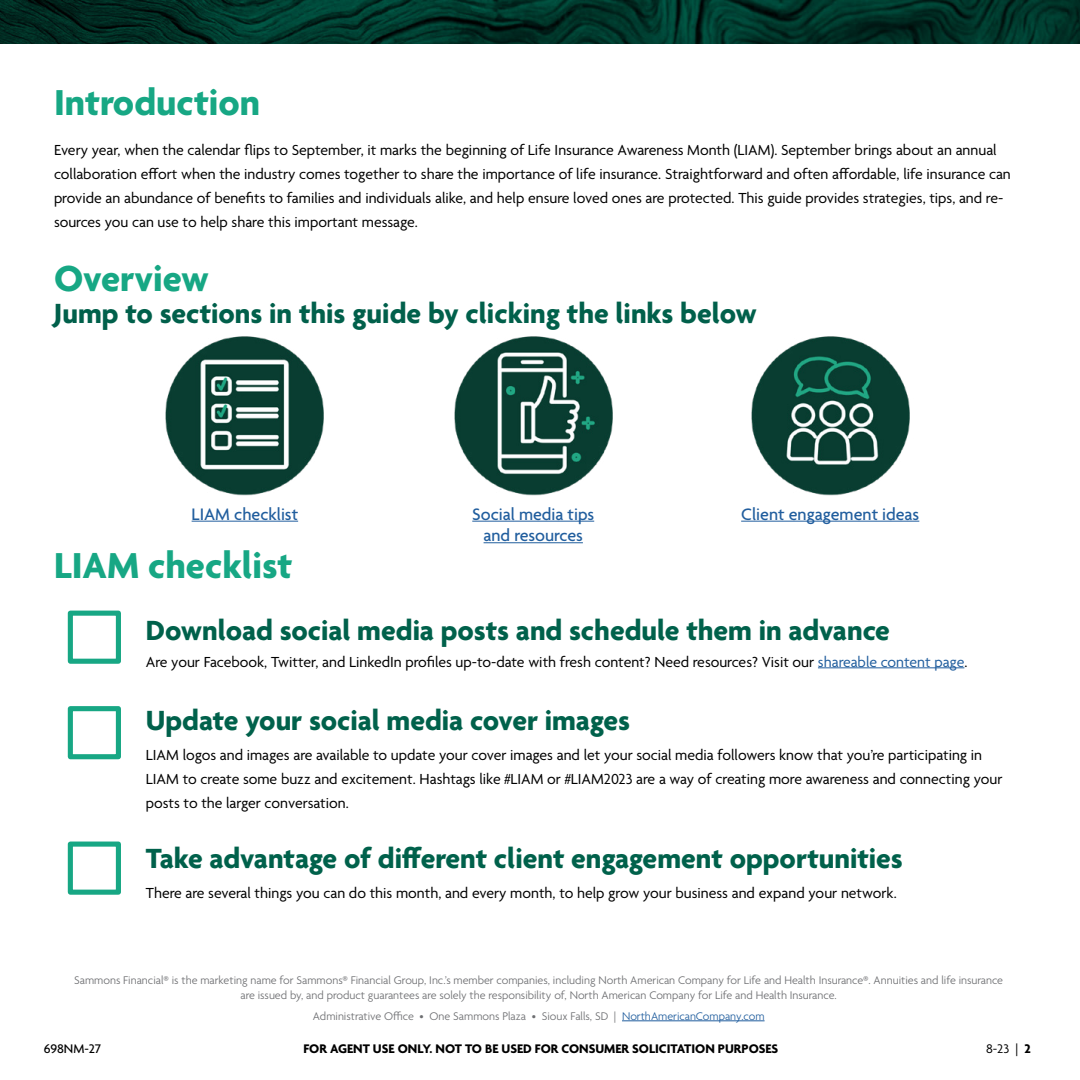
<style>
.page{position:relative;width:1080px;height:1080px;background:#fff}
.page>*{position:absolute;margin:0;border:0;box-sizing:border-box;transform-origin:0 0}
.t1{font:700 39px "Agenda";color:#17a784}
.t2{font:700 30px "Agenda";color:#00614b}
.t3{font:700 30px "Agenda";color:#01604b}
.t4{font:500 18px/21.6px "Agenda";color:#215e9e;text-align:center}
.t5{font:15.75px/24px "Agenda";color:#000}
.t6{font:700 13.5px "Agenda";color:#000}
.t7{font:500 13.5px "Agenda";color:#000}
.t8{font:13.5px "Agenda";color:#000}
.t9{font:300 12px/14.4px "Agenda";color:#6d6e71;text-align:center}
.s1{color:#215e9e}
.s2{font-weight:700}
</style>
<div class="page">
<img style="left:0;top:0;width:1080px;height:43px">
<img style="left:751px;top:336px;width:159px;height:160px">
<img style="left:165px;top:336px;width:159px;height:160px">
<img style="left:454px;top:336px;width:159px;height:160px">
<hr style="left:192px;top:521px;width:106px;height:1px;background:#215e9e">
<hr style="left:472px;top:521px;width:122px;height:1px;background:#215e9e">
<hr style="left:484px;top:543px;width:99px;height:1px;background:#215e9e">
<hr style="left:741px;top:521px;width:178px;height:1px;background:#215e9e">
<hr style="left:818px;top:668px;width:146px;height:1px;background:#215e9e">
<hr style="left:622px;top:1021px;width:143px;height:1px;background:#215e9e">
<div style="left:68px;top:611px;width:53px;height:53px;border:5px solid #17a784"></div>
<div style="left:68px;top:706px;width:53px;height:53px;border:5px solid #17a784"></div>
<div style="left:68px;top:842px;width:53px;height:53px;border:5px solid #17a784"></div>
<h1 class="t1" style="left:54px;top:81px;width:208px">Introduction</h1>
<p class="t5" style="left:54px;top:139px;width:958px">Every year, when the calendar flips to September, it marks the beginning of Life Insurance Awareness Month (LIAM). September brings about an annual collaboration effort when the industry comes together to share the importance of life insurance. Straightforward and often affordable, life insurance can provide an abundance of benefits to families and individuals alike, and help ensure loved ones are protected. This guide provides strategies, tips, and re&shy;sources you can use to help share this important message.</p>
<h1 class="t1" style="left:54px;top:258px;width:157px">Overview</h1>
<h2 class="t3" style="left:54px;top:297px;width:704px">Jump to sections in this guide by clicking the links below</h2>
<p class="t4" style="left:192px;top:504px;width:108px">LIAM checklist</p>
<p class="t4" style="left:472px;top:504px;width:123px">Social media tips and resources</p>
<p class="t4" style="left:741px;top:504px;width:180px">Client engagement ideas</p>
<h1 class="t1" style="left:54px;top:544px;width:240px">LIAM checklist</h1>
<h2 class="t2" style="left:146px;top:615px;width:746px">Download social media posts and schedule them in advance</h2>
<p class="t5" style="left:146px;top:651px;width:823px">Are your Facebook, Twitter, and LinkedIn profiles up-to-date with fresh content? Need resources? Visit our <span class="s1">shareable content page</span>.</p>
<h2 class="t2" style="left:146px;top:704px;width:486px">Update your social media cover images</h2>
<p class="t5" style="left:146px;top:744px;width:858px">LIAM logos and images are available to update your cover images and let your social media followers know that you’re participating in<br>LIAM to create some buzz and excitement. Hashtags like #LIAM or #LIAM2023 are a way of creating more awareness and connecting your posts to the larger conversation.</p>
<h2 class="t2" style="left:146px;top:842px;width:758px">Take advantage of different client engagement opportunities</h2>
<p class="t5" style="left:146px;top:882px;width:752px">There are several things you can do this month, and every month, to help grow your business and expand your network.</p>
<p class="t9" style="left:74px;top:974px;width:930px">Sammons Financial® is the marketing name for Sammons® Financial Group, Inc.’s member companies, including North American Company for Life and Health Insurance®. Annuities and life insurance are issued by, and product guarantees are solely the responsibility of, North American Company for Life and Health Insurance.</p>
<p class="t9" style="left:313px;top:1010px;width:453px">Administrative Office • One Sammons Plaza • Sioux Falls, SD | <span class="s1">NorthAmericanCompany.com</span></p>
<p class="t7" style="left:44px;top:1041px;width:59px">698NM-27</p>
<p class="t6" style="left:303px;top:1041px;width:476px">FOR AGENT USE ONLY. NOT TO BE USED FOR CONSUMER SOLICITATION PURPOSES</p>
<p class="t8" style="left:986px;top:1041px;width:46px">8-23 | <span class="s2">2</span></p>
</div>
